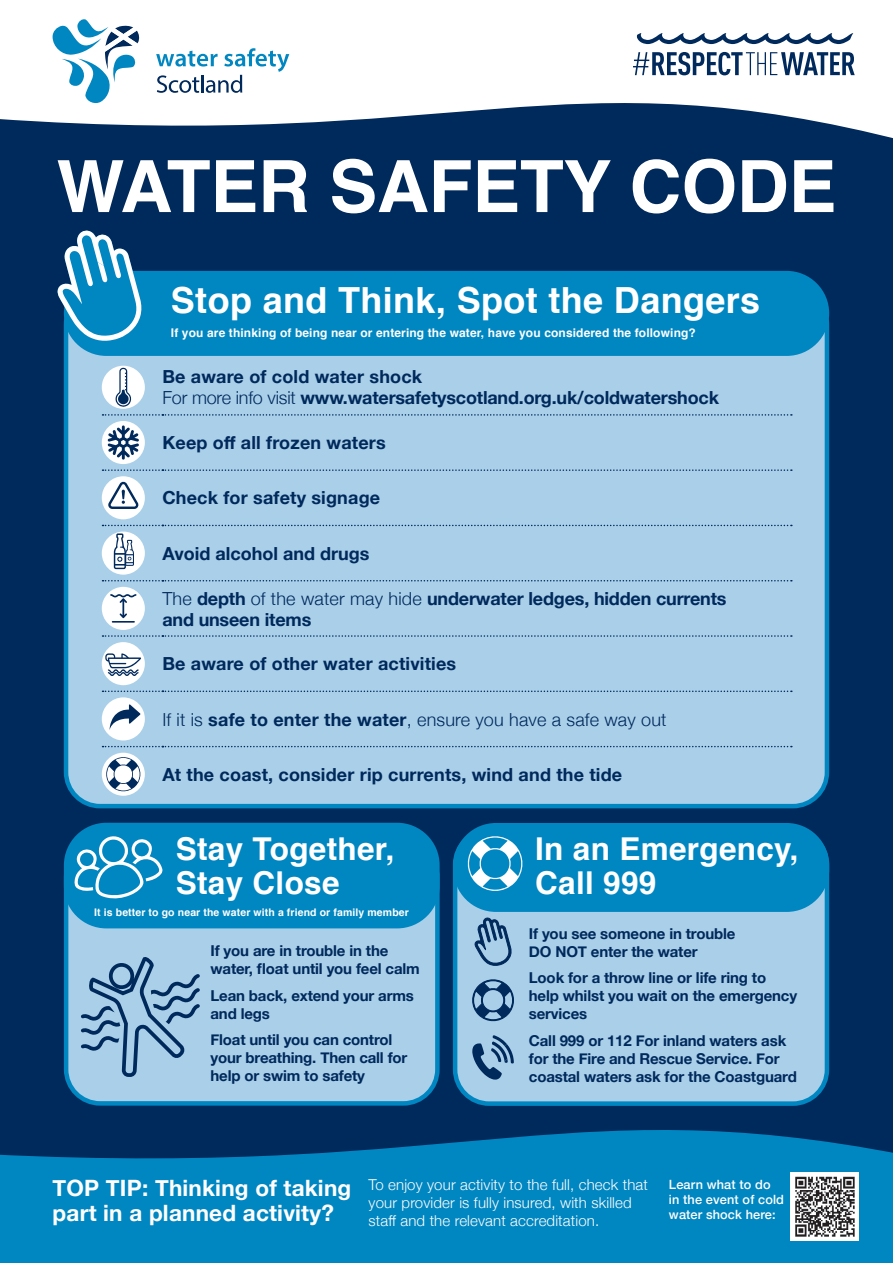
<style>
.page{position:relative;width:893px;height:1263px;background:#fff}
.page>*{position:absolute;margin:0;border:0;box-sizing:border-box;transform-origin:0 0}
.t1{font:700 72px "Helvetica";letter-spacing:-.005em;color:#fff}
.t2{font:700 36px "Helvetica";letter-spacing:.01em;color:#fff}
.t3{font:700 31.5px/34.5px "Helvetica";letter-spacing:.01em;color:#fff}
.t4{font:700 22.5px/25.5px "Helvetica Neue";letter-spacing:.01em;color:#fff}
.t5{font:700 18px/21px "Helvetica Neue";letter-spacing:-.01em;color:#00295c}
.t6{font:700 18px "Helvetica Neue";letter-spacing:.01em;color:#00295c}
.t7{font:300 18px "Helvetica Neue";letter-spacing:.01em;color:#00295c}
.t8{font:700 15px/18px "Helvetica Neue";letter-spacing:-.01em;color:#00295c}
.t9{font:300 15px/18px "Helvetica Neue";letter-spacing:.01em;color:#fff}
.t10{font:500 12.75px/15px "Helvetica Neue";letter-spacing:.01em;color:#fff}
.t11{font:700 12px "Helvetica";letter-spacing:.01em;color:#fff}
.t12{font:700 10.5px "Helvetica";letter-spacing:.01em;color:#fff}
.s1{font-weight:300}
.s2{font-weight:700}
</style>
<div class="page">
<div style="left:0;top:151px;width:893px;height:1112px;background:#00295c"></div>
<svg style="left:0;top:51px;width:893px;height:100px"></svg>
<svg style="left:0;top:1083px;width:893px;height:180px;fill:#0086c1"></svg>
<div style="left:66px;top:291px;width:761px;height:515px;background:#a9cfe9;border-radius:34px"></div>
<div style="left:64px;top:288px;width:765px;height:520px;border:4px solid #0086c1;border-radius:34px"></div>
<div style="left:455px;top:830px;width:372px;height:273px;background:#a9cfe9;border-radius:34px"></div>
<div style="left:453px;top:828px;width:376px;height:278px;border:4px solid #0086c1;border-radius:34px"></div>
<div style="left:66px;top:843px;width:371px;height:260px;background:#a9cfe9;border-radius:34px"></div>
<div style="left:64px;top:841px;width:376px;height:265px;border:4px solid #0086c1;border-radius:34px"></div>
<div style="left:64px;top:271px;width:765px;height:85px;background:#0086c1;border-radius:43px"></div>
<div style="left:453px;top:823px;width:376px;height:89px;background:#0086c1;border-radius:43px"></div>
<div style="left:64px;top:823px;width:376px;height:105px;background:#0086c1;border-radius:43px"></div>
<svg style="left:637px;top:33px;width:216px;height:11px"></svg>
<svg style="left:633px;top:52px;width:222px;height:23px"></svg>
<svg style="left:156px;top:48px;width:133px;height:45px"></svg>
<svg style="left:53px;top:19px;width:87px;height:86px"></svg>
<svg style="left:103px;top:414px;width:689px;height:2px"></svg>
<svg style="left:103px;top:469px;width:689px;height:2px"></svg>
<svg style="left:103px;top:525px;width:689px;height:1px"></svg>
<svg style="left:103px;top:580px;width:689px;height:1px"></svg>
<svg style="left:103px;top:635px;width:689px;height:2px"></svg>
<svg style="left:103px;top:690px;width:689px;height:2px"></svg>
<svg style="left:103px;top:746px;width:689px;height:1px"></svg>
<div style="left:102px;top:366px;width:43px;height:43px;background:#fff;border-radius:50%"></div>
<svg style="left:115px;top:368px;width:17px;height:39px"></svg>
<div style="left:102px;top:421px;width:43px;height:43px;background:#fff;border-radius:50%"></div>
<svg style="left:108px;top:425px;width:31px;height:35px"></svg>
<div style="left:102px;top:476px;width:43px;height:43px;background:#fff;border-radius:50%"></div>
<svg style="left:108px;top:481px;width:31px;height:28px"></svg>
<div style="left:102px;top:531px;width:43px;height:44px;background:#fff;border-radius:50%"></div>
<svg style="left:114px;top:533px;width:20px;height:36px"></svg>
<div style="left:102px;top:587px;width:43px;height:43px;background:#fff;border-radius:50%"></div>
<svg style="left:110px;top:594px;width:26px;height:29px"></svg>
<div style="left:102px;top:642px;width:43px;height:43px;background:#fff;border-radius:50%"></div>
<svg style="left:105px;top:653px;width:36px;height:23px"></svg>
<div style="left:102px;top:697px;width:43px;height:43px;background:#fff;border-radius:50%"></div>
<svg style="left:110px;top:704px;width:30px;height:25px"></svg>
<div style="left:102px;top:753px;width:43px;height:43px;background:#fff;border-radius:50%"></div>
<svg style="left:105px;top:755px;width:37px;height:38px"></svg>
<svg style="left:74px;top:834px;width:89px;height:65px"></svg>
<svg style="left:57px;top:230px;width:85px;height:112px"></svg>
<div style="left:791px;top:1172px;width:68px;height:68px;background:#fff"></div>
<img style="left:795px;top:1176px;width:60px;height:61px">
<svg style="left:465px;top:833px;width:58px;height:58px"></svg>
<svg style="left:472px;top:979px;width:42px;height:43px"></svg>
<svg style="left:81px;top:957px;width:119px;height:120px"></svg>
<svg style="left:472px;top:1035px;width:42px;height:44px"></svg>
<svg style="left:474px;top:917px;width:38px;height:49px"></svg>
<p class="t1" style="left:57px;top:129px;width:781px">WATER SAFETY CODE</p>
<p class="t2" style="left:171px;top:271px;width:591px">Stop and Think, Spot the Dangers</p>
<p class="t11" style="left:171px;top:323px;width:526px">If you are thinking of being near or entering the water, have you considered the following?</p>
<p class="t5" style="left:162px;top:367px;width:558px">Be aware of cold water shock<br><span class="s1">For more info visit</span> www.watersafetyscotland.org.uk/coldwatershock</p>
<p class="t6" style="left:162px;top:429px;width:225px">Keep off all frozen waters</p>
<p class="t6" style="left:162px;top:484px;width:219px">Check for safety signage</p>
<p class="t6" style="left:162px;top:539px;width:208px">Avoid alcohol and drugs</p>
<p class="t5" style="left:162px;top:588px;width:566px"><span class="s1">The</span> depth <span class="s1">of the water may hide</span> underwater ledges, hidden currents and unseen items</p>
<p class="t6" style="left:162px;top:650px;width:295px">Be aware of other water activities</p>
<p class="t7" style="left:162px;top:705px;width:506px">If it is <span class="s2">safe to enter the water</span>, ensure you have a safe way out</p>
<p class="t6" style="left:162px;top:760px;width:461px">At the coast, consider rip currents, wind and the tide</p>
<p class="t3" style="left:176px;top:832px;width:220px">Stay Together,<br>Stay Close</p>
<p class="t12" style="left:94px;top:904px;width:316px">It is better to go near the water with a friend or family member</p>
<p class="t8" style="left:210px;top:942px;width:211px">If you are in trouble in the water, float until you feel calm</p>
<p class="t8" style="left:210px;top:987px;width:205px">Lean back, extend your arms and legs</p>
<p class="t8" style="left:210px;top:1031px;width:198px">Float until you can control your breathing. Then call for help or swim to safety</p>
<p class="t3" style="left:535px;top:832px;width:265px">In an Emergency,<br>Call 999</p>
<p class="t8" style="left:529px;top:925px;width:208px">If you see someone in trouble<br>DO NOT enter the water</p>
<p class="t8" style="left:529px;top:969px;width:270px">Look for a throw line or life ring to help whilst you wait on the emergency services</p>
<p class="t8" style="left:529px;top:1032px;width:269px">Call 999 or 112 For inland waters ask for the Fire and Rescue Service. For coastal waters ask for the Coastguard</p>
<p class="t4" style="left:53px;top:1175px;width:300px">TOP TIP: Thinking of taking part in a planned activity?</p>
<p class="t9" style="left:369px;top:1174px;width:281px">To enjoy your activity to the full, check that your provider is fully insured, with skilled staff and the relevant accreditation.</p>
<p class="t10" style="left:669px;top:1176px;width:117px">Learn what to do in the event of cold water shock here:</p>
</div>
